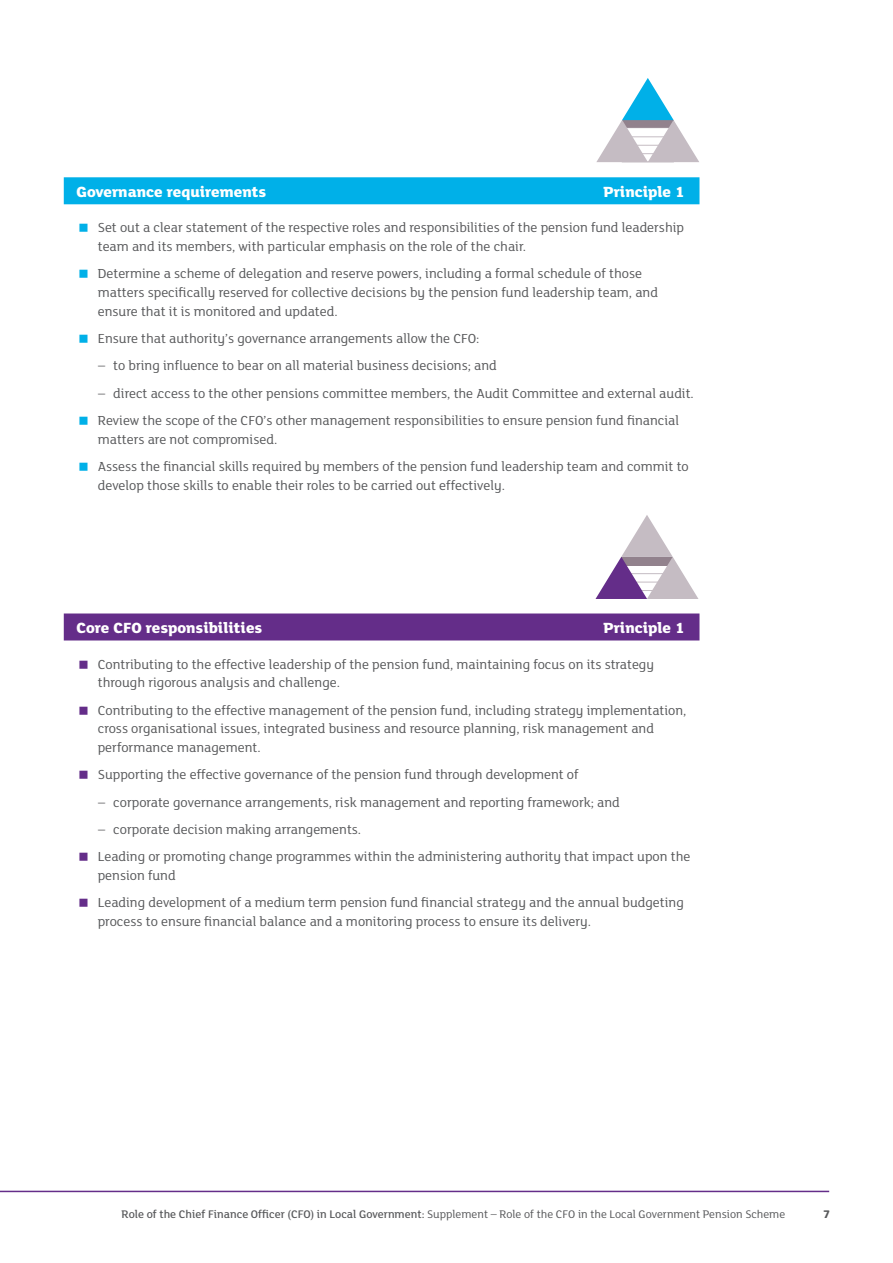
<style>
.page{position:relative;width:893px;height:1263px;background:#fff}
.page>*{position:absolute;margin:0;border:0;box-sizing:border-box;transform-origin:0 0}
.List_Heading_Purple{font:800 16.05px "FS Lola";color:#fff}
.List_Heading_Blue{font:800 16.05px "FS Lola";color:#fff}
.Bullets_2{font:14.25px/18.8px "FS Lola";color:#57585a}
.t1{font:12px "FS Lola";color:#57585a}
.t2{font:800 12px "FS Lola";color:#57585a}
.s1{font-weight:500}
</style>
<div class="page">
<hr style="left:0;top:1191px;width:829px;height:1px;background:#642d89">
<div style="left:64px;top:177px;width:635px;height:27px;background:#00b0e8"></div>
<svg style="left:596px;top:78px;width:103px;height:84px"></svg>
<div style="left:64px;top:613px;width:635px;height:27px;background:#642d89"></div>
<svg style="left:595px;top:515px;width:103px;height:84px"></svg>
<p class="List_Heading_Blue" style="left:77px;top:180px;width:191px">Governance requirements</p>
<p class="List_Heading_Blue" style="left:604px;top:180px;width:83px">Principle 1</p>
<p class="Bullets_2" style="left:98px;top:218px;width:588px">Set out a clear statement of the respective roles and responsibilities of the pension fund leadership team and its members, with particular emphasis on the role of the chair.</p>
<p class="Bullets_2" style="left:98px;top:264px;width:562px">Determine a scheme of delegation and reserve powers, including a formal schedule of those matters specifically reserved for collective decisions by the pension fund leadership team, and ensure that it is monitored and updated.</p>
<p class="Bullets_2" style="left:98px;top:329px;width:383px">Ensure that authority’s governance arrangements allow the CFO:</p>
<p class="Bullets_2" style="left:98px;top:356px;width:400px">– to bring influence to bear on all material business decisions; and</p>
<p class="Bullets_2" style="left:98px;top:383px;width:597px">– direct access to the other pensions committee members, the Audit Committee and external audit.</p>
<p class="Bullets_2" style="left:98px;top:410px;width:583px">Review the scope of the CFO’s other management responsibilities to ensure pension fund financial matters are not compromised.</p>
<p class="Bullets_2" style="left:98px;top:456px;width:592px">Assess the financial skills required by members of the pension fund leadership team and commit to develop those skills to enable their roles to be carried out effectively.</p>
<p class="List_Heading_Purple" style="left:77px;top:616px;width:187px">Core CFO responsibilities</p>
<p class="List_Heading_Purple" style="left:604px;top:616px;width:83px">Principle 1</p>
<p class="Bullets_2" style="left:98px;top:654px;width:558px">Contributing to the effective leadership of the pension fund, maintaining focus on its strategy through rigorous analysis and challenge.</p>
<p class="Bullets_2" style="left:98px;top:700px;width:590px">Contributing to the effective management of the pension fund, including strategy implementation, cross organisational issues, integrated business and resource planning, risk management and performance management.</p>
<p class="Bullets_2" style="left:98px;top:765px;width:482px">Supporting the effective governance of the pension fund through development of</p>
<p class="Bullets_2" style="left:98px;top:792px;width:523px">– corporate governance arrangements, risk management and reporting framework; and</p>
<p class="Bullets_2" style="left:98px;top:819px;width:264px">– corporate decision making arrangements.</p>
<p class="Bullets_2" style="left:98px;top:846px;width:594px">Leading or promoting change programmes within the administering authority that impact upon the pension fund</p>
<p class="Bullets_2" style="left:98px;top:892px;width:588px">Leading development of a medium term pension fund financial strategy and the annual budgeting process to ensure financial balance and a monitoring process to ensure its delivery.</p>
<p class="t1" style="left:122px;top:1206px;width:665px"><span class="s1">Role of the Chief Finance Officer (CFO) in Local Government:</span> Supplement – Role of the CFO in the Local Government Pension Scheme</p>
<p class="t2" style="left:823px;top:1206px;width:9px">7</p>
</div>
